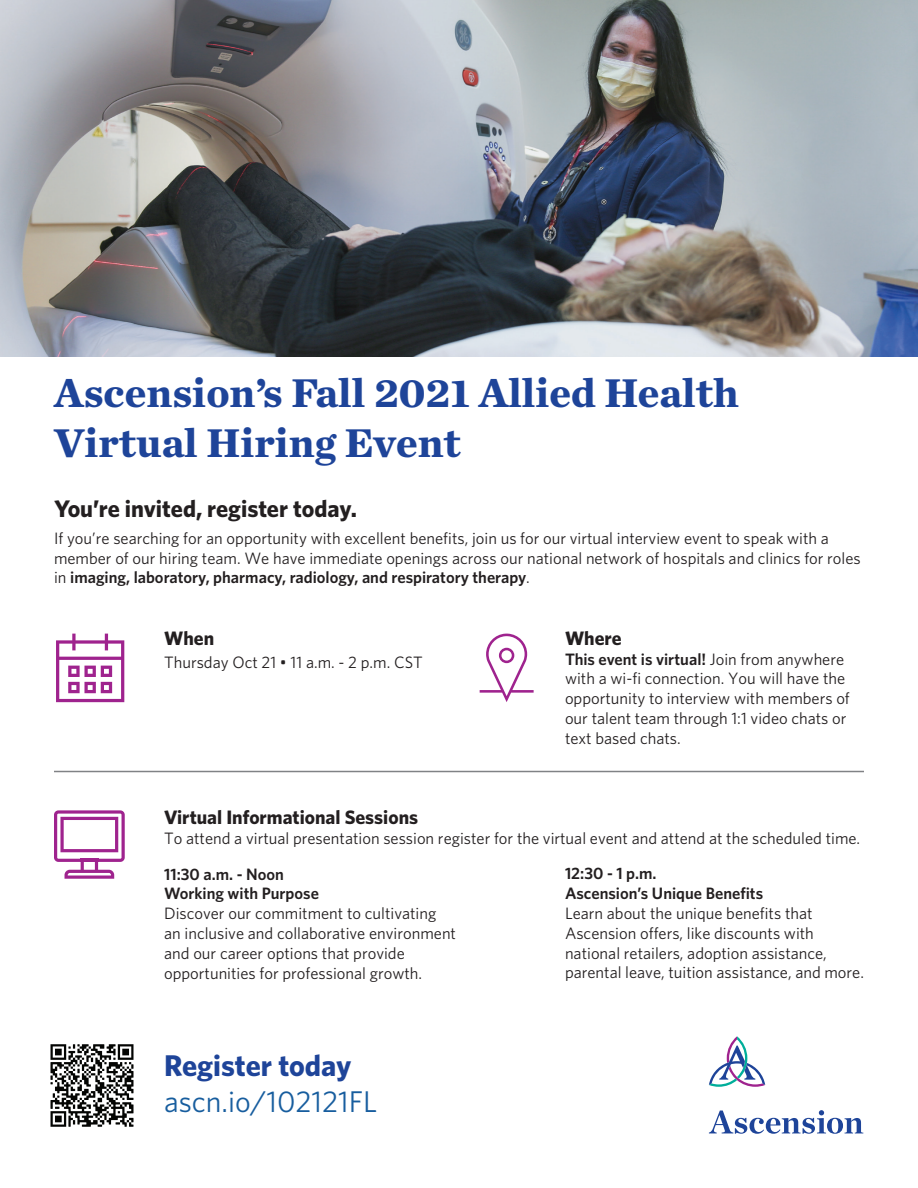
<style>
.page{position:relative;width:918px;height:1188px;background:#fff}
.page>*{position:absolute;margin:0;border:0;box-sizing:border-box;transform-origin:0 0}
.t1{font:700 42px/49.5px "Chronicle Text G1";color:#1e4499}
.t2{font:30px "Whitney";color:#175d9e}
.t3{font:700 30px "Whitney";color:#1e4499}
.t4{font:700 24px "Whitney";color:#231f20}
.t5{font:700 19.5px "Whitney";color:#231f20}
.t6{font:16.5px/19.8px "Whitney";color:#231f20}
.t7{font:600 16.5px/19.8px "Whitney";color:#231f20}
.s1{font-weight:600}
</style>
<div class="page">
<svg style="left:56px;top:634px;width:68px;height:68px"></svg>
<svg style="left:54px;top:810px;width:71px;height:69px"></svg>
<svg style="left:480px;top:634px;width:54px;height:68px"></svg>
<svg style="left:709px;top:1036px;width:56px;height:51px"></svg>
<svg style="left:709px;top:1110px;width:154px;height:24px"></svg>
<img style="left:50px;top:1044px;width:84px;height:83px">
<hr style="left:54px;top:771px;width:810px;height:1px;background:#808285">
<img style="left:0;top:0;width:918px;height:356px">
<h1 class="t1" style="left:54px;top:366px;width:686px">Ascension’s Fall 2021 Allied Health<br>Virtual Hiring Event</h1>
<h3 class="t4" style="left:54px;top:492px;width:304px">You’re invited, register today.</h3>
<p class="t6" style="left:54px;top:528px;width:808px">If you’re searching for an opportunity with excellent benefits, join us for our virtual interview event to speak with a member of our hiring team. We have immediate openings across our national network of hospitals and clinics for roles in <span class="s1">imaging, laboratory, pharmacy, radiology, and respiratory therapy</span>.</p>
<p class="t5" style="left:164px;top:625px;width:52px">When</p>
<p class="t6" style="left:164px;top:652px;width:260px">Thursday Oct 21 • 11 a.m. - 2 p.m. CST</p>
<p class="t5" style="left:565px;top:625px;width:58px">Where</p>
<p class="t6" style="left:565px;top:649px;width:286px"><span class="s1">This event is virtual!</span> Join from anywhere with a wi-fi connection. You will have the opportunity to interview with members of our talent team through 1:1 video chats or text based chats.</p>
<p class="t5" style="left:164px;top:804px;width:256px">Virtual Informational Sessions</p>
<p class="t6" style="left:164px;top:828px;width:698px">To attend a virtual presentation session register for the virtual event and attend at the scheduled time.</p>
<p class="t7" style="left:164px;top:864px;width:156px">11:30 a.m. - Noon<br>Working with Purpose</p>
<p class="t6" style="left:164px;top:903px;width:293px">Discover our commitment to cultivating an inclusive and collaborative environment and our career options that provide opportunities for professional growth.</p>
<p class="t7" style="left:565px;top:863px;width:200px">12:30 - 1 p.m.<br>Ascension’s Unique Benefits</p>
<p class="t6" style="left:565px;top:903px;width:300px">Learn about the unique benefits that Ascension offers, like discounts with national retailers, adoption assistance, parental leave, tuition assistance, and more.</p>
<h2 class="t3" style="left:164px;top:1046px;width:189px">Register today</h2>
<h2 class="t2" style="left:164px;top:1084px;width:215px">ascn.io/102121FL</h2>
</div>
